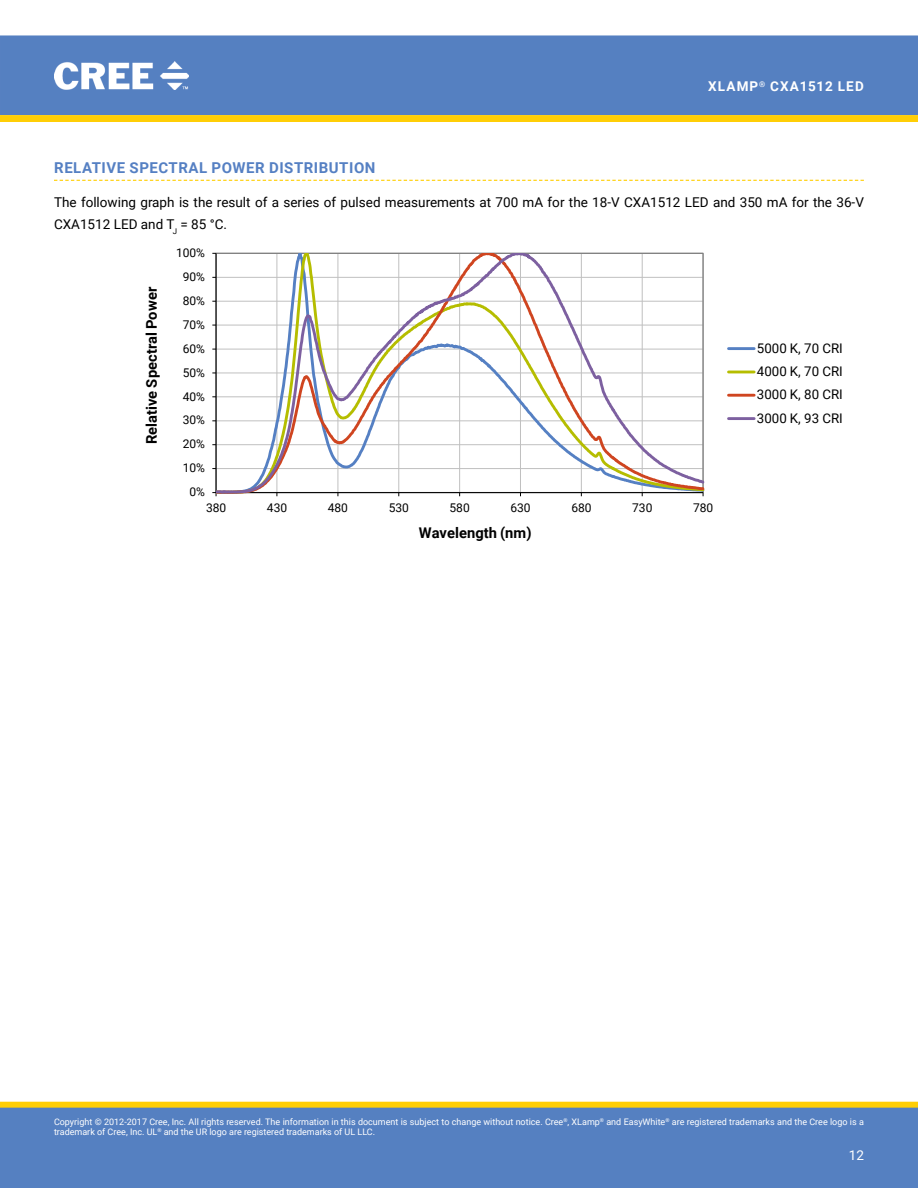
<style>
.page{position:relative;width:918px;height:1188px;background:#fff}
.page>*{position:absolute;margin:0;border:0;box-sizing:border-box;transform-origin:0 0}
.t1{font:700 15px "Roboto";letter-spacing:.035em;color:#5580c3}
.t2{font:700 14.7px "Roboto";color:#000}
.t3{font:13.5px/22.5px "Roboto";color:#000}
.t4{font:700 13.5px "Roboto";letter-spacing:.085em;color:#fff}
.t5{font:13.5px "Roboto";color:#fff}
.t6{font:13.35px/23.2px "Roboto";letter-spacing:.005em;color:#000;text-align:justify}
.t7{font:12px "Roboto";color:#000}
.t8{font:9px/10.8px "Roboto";color:#fff}
</style>
<div class="page">
<div style="left:0;top:35px;width:918px;height:80px;background:#5580c1"></div>
<img style="left:55px;top:62px;width:134px;height:28px">
<div style="left:1px;top:1102px;width:916px;height:6px;background:#ffce06"></div>
<div style="left:0;top:1102px;width:918px;height:6px;border:1px solid #ffce06"></div>
<div style="left:0;top:1108px;width:918px;height:80px;background:#5580c1"></div>
<svg style="left:0;top:115px;width:918px;height:7px"></svg>
<svg style="left:54px;top:180px;width:810px;height:1px"></svg>
<hr style="left:216px;top:397px;width:487px;height:1px;background:#c0c0c0">
<hr style="left:216px;top:373px;width:487px;height:1px;background:#c0c0c0">
<hr style="left:216px;top:349px;width:487px;height:1px;background:#c0c0c0">
<hr style="left:216px;top:325px;width:487px;height:1px;background:#c0c0c0">
<hr style="left:216px;top:301px;width:487px;height:1px;background:#c0c0c0">
<hr style="left:216px;top:277px;width:487px;height:1px;background:#c0c0c0">
<hr style="left:642px;top:253px;width:1px;height:240px;background:#c0c0c0">
<svg style="left:212px;top:492px;width:5px;height:4px"></svg>
<svg style="left:216px;top:253px;width:401px;height:241px"></svg>
<svg style="left:609px;top:406px;width:95px;height:90px"></svg>
<hr style="left:729px;top:347px;width:25px;height:3px;background:#5580c3">
<hr style="left:729px;top:371px;width:25px;height:2px;background:#b5bd00">
<hr style="left:729px;top:394px;width:25px;height:3px;background:#cf4520">
<hr style="left:729px;top:417px;width:25px;height:3px;background:#7d60a0">
<h3 class="t4" style="left:708px;top:77px;width:157px">XLAMP<sup>®</sup> CXA1512 LED</h3>
<h1 class="t1" style="left:54px;top:157px;width:170px">RELATIVE SPECTRAL POW</h1>
<h1 class="t1" style="left:246px;top:157px;width:131px">ER DISTRIBUTION</h1>
<h3 class="t3" style="left:54px;top:190px;width:811px">The following graph is the result of a series of pulsed measurements at 700 mA for the 18-V CXA1512 LED and 350 mA for the 36-V<br>CXA1512 LED and T<sub>J</sub> = 85 °C.</h3>
<h3 class="t7" style="left:176px;top:244px;width:30px">100%</h3>
<h2 class="t2" style="left:141px;top:444px;width:159px;rotate:-90deg">Relative Spectral Power</h2>
<h3 class="t7" style="left:183px;top:268px;width:24px">90%</h3>
<h3 class="t7" style="left:183px;top:292px;width:24px">80%</h3>
<h3 class="t7" style="left:183px;top:316px;width:24px">70%</h3>
<h3 class="t7" style="left:183px;top:340px;width:24px">60%</h3>
<h3 class="t7" style="left:183px;top:364px;width:24px">50%</h3>
<h3 class="t7" style="left:183px;top:388px;width:24px">40%</h3>
<h3 class="t7" style="left:183px;top:412px;width:24px">30%</h3>
<h3 class="t7" style="left:183px;top:436px;width:24px">20%</h3>
<h3 class="t7" style="left:183px;top:460px;width:24px">10%</h3>
<h3 class="t7" style="left:189px;top:484px;width:17px">0%</h3>
<h3 class="t7" style="left:206px;top:499px;width:22px">380</h3>
<h3 class="t7" style="left:267px;top:499px;width:22px">430</h3>
<h3 class="t7" style="left:328px;top:499px;width:22px">480</h3>
<h3 class="t7" style="left:389px;top:499px;width:22px">530</h3>
<h3 class="t7" style="left:450px;top:499px;width:22px">580</h3>
<h3 class="t7" style="left:510px;top:499px;width:22px">630</h3>
<h3 class="t7" style="left:571px;top:499px;width:22px">680</h3>
<h3 class="t7" style="left:632px;top:499px;width:22px">730</h3>
<h3 class="t7" style="left:693px;top:499px;width:22px">780</h3>
<h2 class="t2" style="left:419px;top:522px;width:114px">Wavelength (nm)</h2>
<h3 class="t6" style="left:757px;top:336px;width:88px">5000 K, 70 CRI 4000 K, 70 CRI 3000 K, 80 CRI 3000 K, 93 CRI</h3>
<p class="t8" style="left:54px;top:1116px;width:811px">Copyright © 2012-2017 Cree, Inc. All rights reserved. The information in this document is subject to change without notice. Cree<sup>®</sup>, XLamp<sup>®</sup> and EasyWhite<sup>®</sup> are registered trademarks and the Cree logo is a trademark of Cree, Inc. UL<sup>®</sup> and the UR logo are registered trademarks of UL LLC.</p>
<h3 class="t5" style="left:849px;top:1145px;width:17px">12</h3>
</div>
